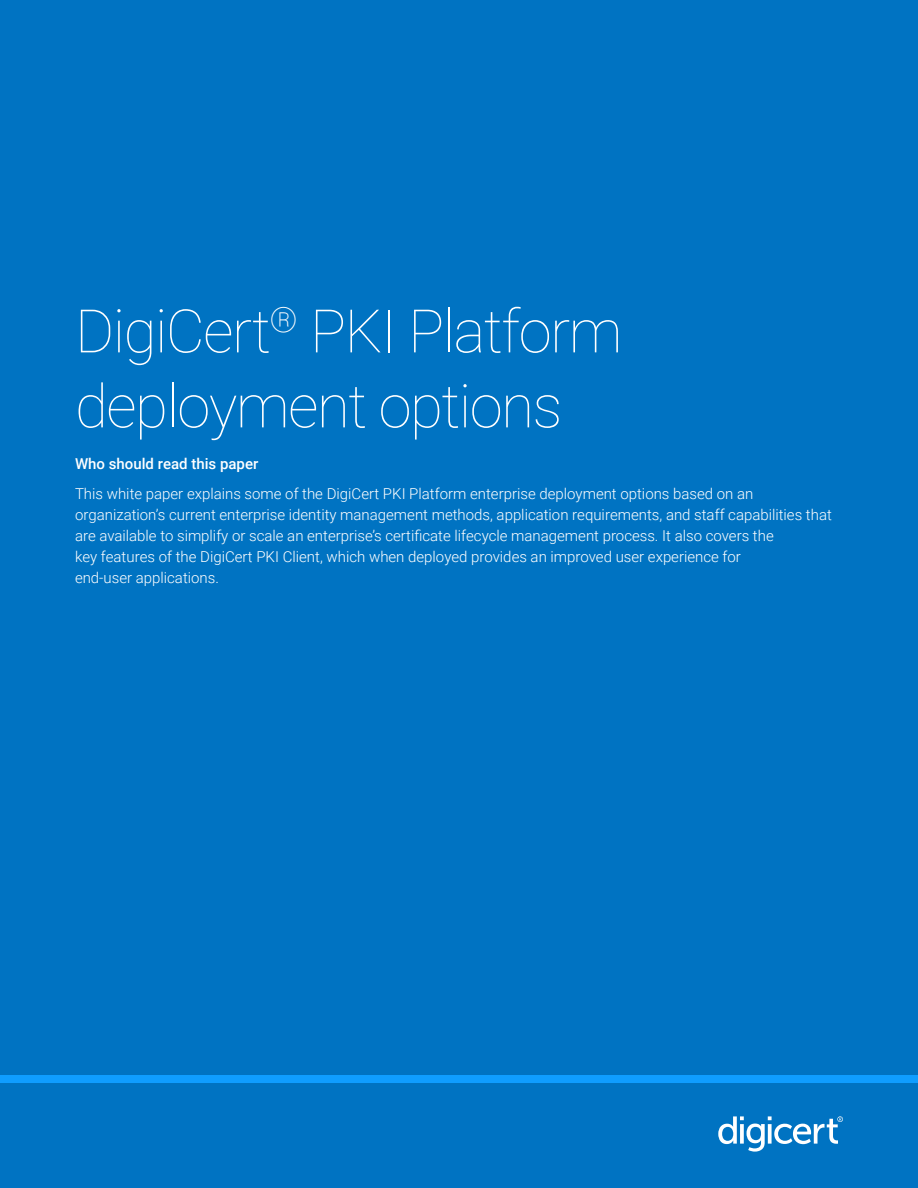
<style>
.page{position:relative;width:918px;height:1188px;background:#fff}
.page>*{position:absolute;margin:0;border:0;box-sizing:border-box;transform-origin:0 0}
.Cover_Page_H1_-_40_5{font:100 60px "Roboto";letter-spacing:-.025em;color:#fff}
.P1C_-_10_14_0__FFFFF{font:300 15px/21px "Roboto";color:#fff}
.H5_-_10_Auto_0__4C4C{font:500 15px "Roboto";color:#fff}
</style>
<div class="page">
<div style="left:0;top:1074px;width:918px;height:9px;background:#0f9dff"></div>
<div style="left:0;top:1083px;width:918px;height:105px;background:#0073c2"></div>
<div style="left:0;top:0;width:918px;height:1074px;background:#0073c2"></div>
<svg style="left:718px;top:1116px;width:125px;height:36px"></svg>
<p class="Cover_Page_H1_-_40_5" style="left:75px;top:289px;width:549px">DigiCert<sup>®</sup> PKI Platform</p>
<p class="Cover_Page_H1_-_40_5" style="left:75px;top:364px;width:489px">deployment options</p>
<p class="H5_-_10_Auto_0__4C4C" style="left:75px;top:454px;width:185px">Who should read this paper</p>
<p class="P1C_-_10_14_0__FFFFF" style="left:75px;top:483px;width:758px">This white paper explains some of the DigiCert PKI Platform enterprise deployment options based on an organization’s current enterprise identity management methods, application requirements, and staff capabilities that are available to simplify or scale an enterprise’s certificate lifecycle management process. It also covers the<br>key features of the DigiCert PKI Client, which when deployed provides an improved user experience for<br>end-user applications.</p>
</div>
